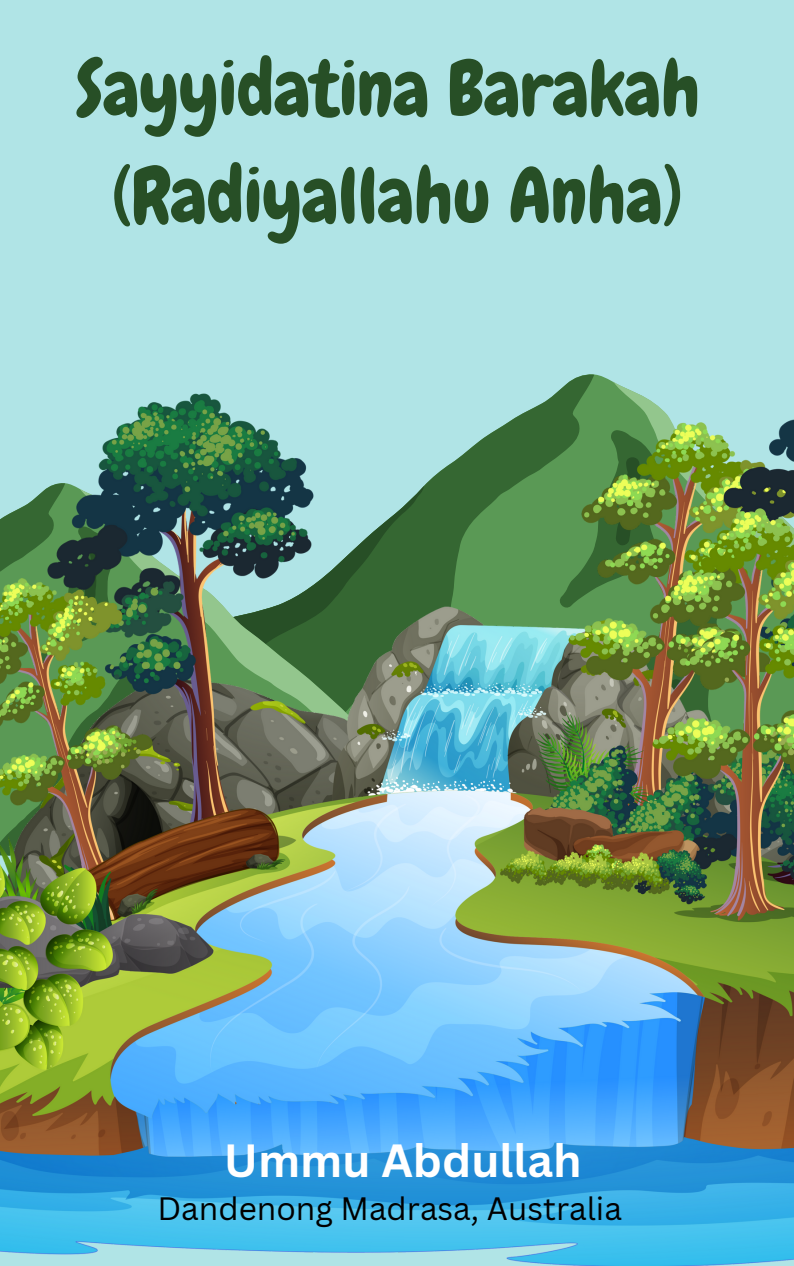
<style>
.page{position:relative;width:794px;height:1266px;background:#fff}
.page>*{position:absolute;margin:0;border:0;box-sizing:border-box;transform-origin:0 0}
.t1{font:76.57px/106.9px "Chewy";color:#274f26;text-align:center}
.t2{font:700 45.3px "Canva Sans";color:#fff}
.t3{font:31.5px "Canva Sans";color:#000}
</style>
<div class="page">
<div style="left:0;top:0;width:793px;height:1266px;background:#b0e4e6"></div>
<img style="left:0;top:374px;width:793px;height:892px">
<p class="t1" style="left:76px;top:36px;width:625px">Sayyidatina Barakah (Radiyallahu Anha)</p>
<p class="t2" style="left:224px;top:1129px;width:359px">Ummu Abdullah</p>
<p class="t3" style="left:157px;top:1186px;width:466px">Dandenong Madrasa, Australia</p>
</div>
